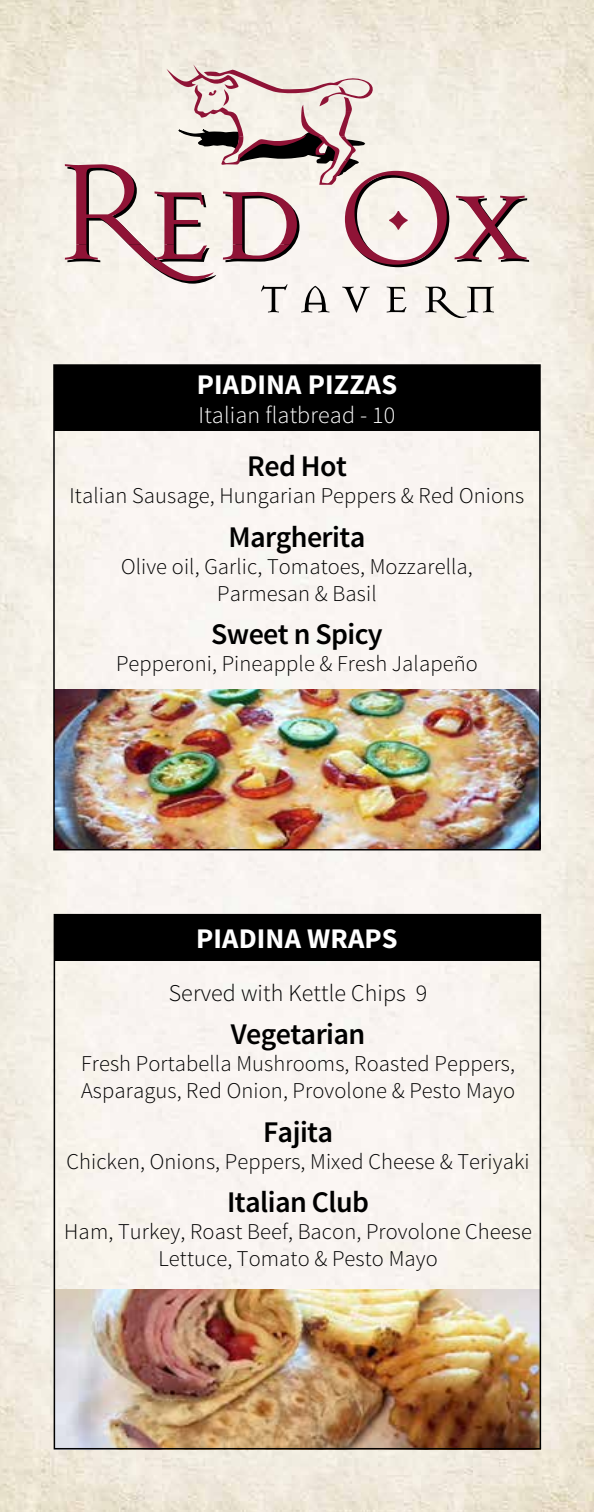
<style>
.page{position:relative;width:594px;height:1512px;background:#fff}
.page>*{position:absolute;margin:0;border:0;box-sizing:border-box;transform-origin:0 0}
.t1{font:600 30px "Source Sans Pro";letter-spacing:-.02em;color:#000}
.t2{font:700 28.5px "Source Sans Pro";letter-spacing:.005em;color:#fff}
.t3{font:300 24px "Source Sans Pro";letter-spacing:.005em;color:#000}
.t4{font:300 24px "Source Sans Pro";letter-spacing:.005em;color:#fff}
.t5{font:300 22.5px/27px "Source Sans Pro";letter-spacing:.005em;color:#000;text-align:center}
</style>
<div class="page">
<img style="left:0;top:0;width:594px;height:1512px">
<svg style="left:65px;top:64px;width:464px;height:254px"></svg>
<div style="left:54px;top:365px;width:486px;height:66px;background:#000"></div>
<div style="left:54px;top:914px;width:486px;height:46px;background:#000"></div>
<img style="left:56px;top:689px;width:482px;height:158px">
<div style="left:53px;top:364px;width:488px;height:486px;border:2px solid #000"></div>
<img style="left:57px;top:1290px;width:481px;height:156px">
<div style="left:54px;top:914px;width:487px;height:535px;border:2px solid #000"></div>
<p class="t2" style="left:197px;top:366px;width:202px">PIADINA PIZZAS</p>
<p class="t4" style="left:199px;top:400px;width:198px">Italian flatbread - 10</p>
<h1 class="t1" style="left:247px;top:447px;width:101px">Red Hot</h1>
<p class="t5" style="left:70px;top:482px;width:456px">Italian Sausage, Hungarian Peppers &amp; Red Onions</p>
<h1 class="t1" style="left:229px;top:518px;width:138px">Margherita</h1>
<p class="t5" style="left:121px;top:553px;width:353px">Olive oil, Garlic, Tomatoes, Mozzarella,<br>Parmesan &amp; Basil</p>
<h1 class="t1" style="left:211px;top:615px;width:173px">Sweet n Spicy</h1>
<p class="t5" style="left:116px;top:650px;width:363px">Pepperoni, Pineapple &amp; Fresh Jalapeño</p>
<p class="t2" style="left:196px;top:920px;width:203px">PIADINA WRAPS</p>
<p class="t3" style="left:169px;top:978px;width:260px">Served with Kettle Chips 9</p>
<h1 class="t1" style="left:231px;top:1015px;width:136px">Vegetarian</h1>
<p class="t5" style="left:81px;top:1050px;width:436px;text-align:left">Fresh Portabella Mushrooms, Roasted Peppers,<br>Asparagus, Red Onion, Provolone &amp; Pesto Mayo</p>
<h1 class="t1" style="left:263px;top:1113px;width:72px">Fajita</h1>
<p class="t5" style="left:67px;top:1148px;width:465px">Chicken, Onions, Peppers, Mixed Cheese &amp; Teriyaki</p>
<h1 class="t1" style="left:227px;top:1183px;width:143px">Italian Club</h1>
<p class="t5" style="left:64px;top:1218px;width:469px">Ham, Turkey, Roast Beef, Bacon, Provolone Cheese<br>Lettuce, Tomato &amp; Pesto Mayo</p>
</div>
